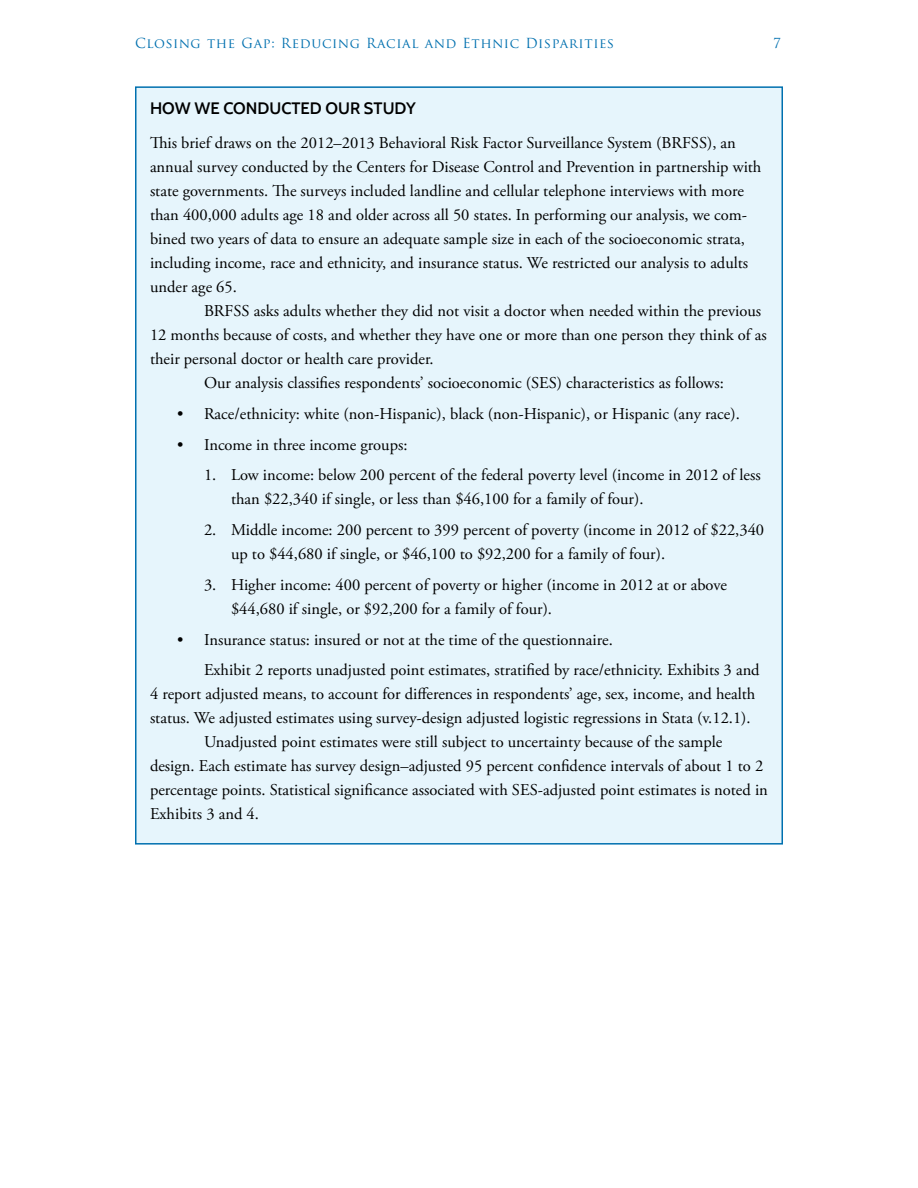
<style>
.page{position:relative;width:918px;height:1188px;background:#fff}
.page>*{position:absolute;margin:0;border:0;box-sizing:border-box;transform-origin:0 0}
.t1{font:16.5px/24px "Adobe Garamond Pro";color:#000}
.Box_head{font:600 16.5px "Cabin";color:#000}
.t2{font:13.5px "Trajan Pro";letter-spacing:.05em;color:#0070af}
</style>
<div class="page">
<div style="left:136px;top:87px;width:646px;height:757px;background:#e6f5fc"></div>
<p class="t2" style="left:135px;top:34px;width:481px">Closing the Gap: Reducing Racial and Ethnic Disparities</p>
<p class="t2" style="left:773px;top:34px;width:9px">7</p>
<p class="Box_head" style="left:150px;top:99px;width:267px">HOW WE CONDUCTED OUR STUDY</p>
<p class="t1" style="left:150px;top:131px;width:613px">This brief draws on the 2012–2013 Behavioral Risk Factor Surveillance System (BRFSS), an annual survey conducted by the Centers for Disease Control and Prevention in partnership with state governments. The surveys included landline and cellular telephone interviews with more than 400,000 adults age 18 and older across all 50 states. In performing our analysis, we com&shy;bined two years of data to ensure an adequate sample size in each of the socioeconomic strata, including income, race and ethnicity, and insurance status. We restricted our analysis to adults under age 65.</p>
<p class="t1" style="left:150px;top:299px;width:618px;text-indent:54px">BRFSS asks adults whether they did not visit a doctor when needed within the previous<br>12 months because of costs, and whether they have one or more than one person they think of as their personal doctor or health care provider.</p>
<p class="t1" style="left:204px;top:371px;width:521px">Our analysis classifies respondents’ socioeconomic (SES) characteristics as follows:</p>
<p class="t1" style="left:177px;top:402px;width:564px">• Race/ethnicity: white (non-Hispanic), black (non-Hispanic), or Hispanic (any race).</p>
<p class="t1" style="left:177px;top:433px;width:232px">• Income in three income groups:</p>
<p class="t1" style="left:231px;top:464px;width:531px;text-indent:-27px">1. Low income: below 200 percent of the federal poverty level (income in 2012 of less than $22,340 if single, or less than $46,100 for a family of four).</p>
<p class="t1" style="left:231px;top:518px;width:535px;text-indent:-27px">2. Middle income: 200 percent to 399 percent of poverty (income in 2012 of $22,340 up to $44,680 if single, or $46,100 to $92,200 for a family of four).</p>
<p class="t1" style="left:231px;top:573px;width:497px;text-indent:-27px">3. Higher income: 400 percent of poverty or higher (income in 2012 at or above $44,680 if single, or $92,200 for a family of four).</p>
<p class="t1" style="left:177px;top:628px;width:437px">• Insurance status: insured or not at the time of the questionnaire.</p>
<p class="t1" style="left:150px;top:659px;width:611px;text-indent:54px">Exhibit 2 reports unadjusted point estimates, stratified by race/ethnicity. Exhibits 3 and<br>4 report adjusted means, to account for differences in respondents’ age, sex, income, and health status. We adjusted estimates using survey-design adjusted logistic regressions in Stata (v.12.1).</p>
<p class="t1" style="left:150px;top:731px;width:619px;text-indent:54px">Unadjusted point estimates were still subject to uncertainty because of the sample design. Each estimate has survey design–adjusted 95 percent confidence intervals of about 1 to 2 percentage points. Statistical significance associated with SES-adjusted point estimates is noted in Exhibits 3 and 4.</p>
</div>
